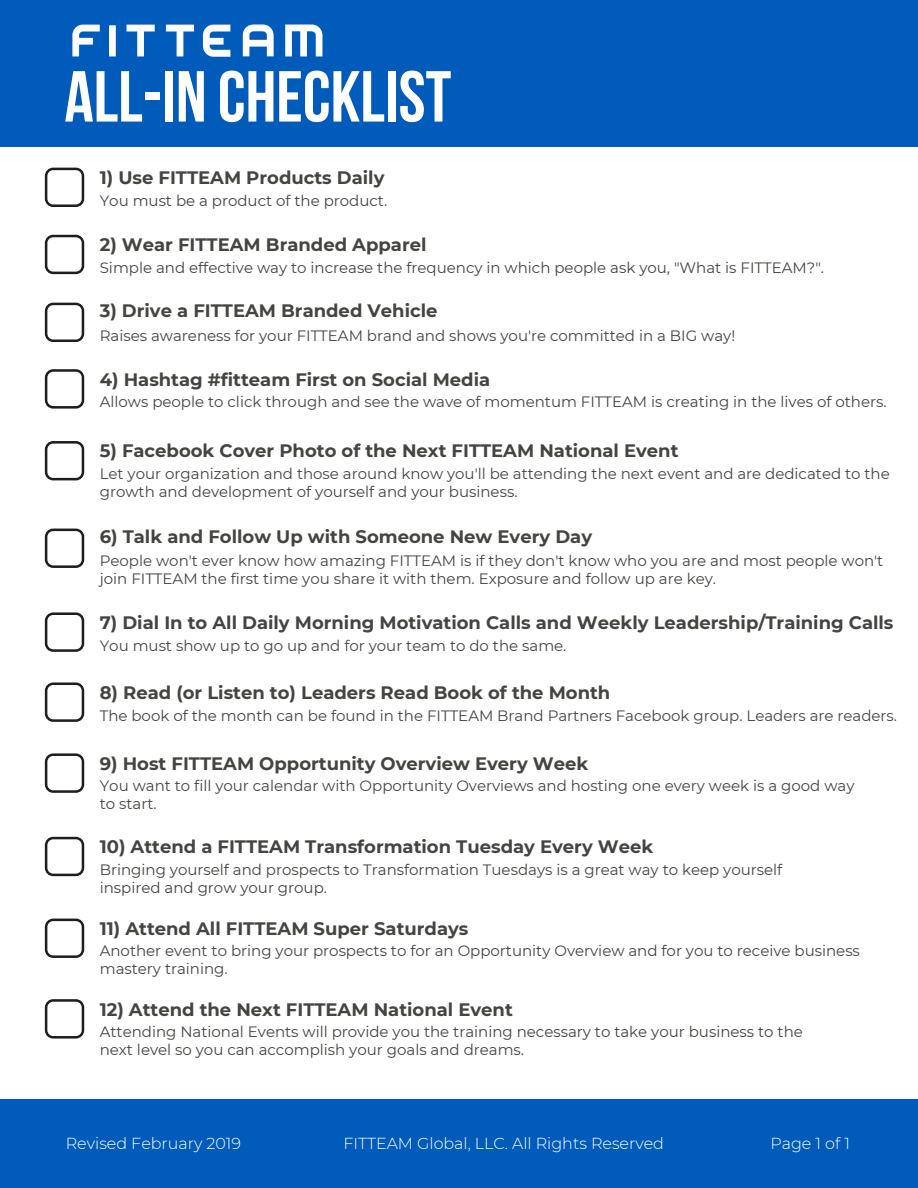
<style>
.page{position:relative;width:918px;height:1188px;background:#fff}
.page>*{position:absolute;margin:0;border:0;box-sizing:border-box;transform-origin:0 0}
.t1{font:72px "Bebas Neue Cyrillic";color:#fff}
.t2{font:700 18px "Montserrat";color:#444440}
.t3{font:300 15.9px "Montserrat";color:#fff}
.t4{font:15px/18px "Montserrat";color:#444440}
</style>
<div class="page">
<div style="left:0;top:0;width:918px;height:146px;background:#005bbb"></div>
<img style="left:72px;top:24px;width:251px;height:33px">
<div style="left:0;top:1099px;width:918px;height:89px;background:#005bbb"></div>
<svg style="left:45px;top:168px;width:39px;height:39px"></svg>
<svg style="left:45px;top:235px;width:39px;height:39px"></svg>
<svg style="left:45px;top:303px;width:39px;height:39px"></svg>
<svg style="left:45px;top:369px;width:39px;height:40px"></svg>
<svg style="left:45px;top:441px;width:39px;height:39px"></svg>
<svg style="left:45px;top:529px;width:39px;height:39px"></svg>
<svg style="left:45px;top:612px;width:39px;height:40px"></svg>
<svg style="left:45px;top:682px;width:39px;height:40px"></svg>
<svg style="left:45px;top:753px;width:39px;height:40px"></svg>
<svg style="left:45px;top:837px;width:39px;height:39px"></svg>
<svg style="left:45px;top:919px;width:39px;height:39px"></svg>
<svg style="left:45px;top:999px;width:39px;height:40px"></svg>
<h1 class="t1" style="left:64px;top:68px;width:389px">ALL-IN CHECKLIST</h1>
<p class="t2" style="left:100px;top:167px;width:286px">1) Use FITTEAM Products Daily</p>
<p class="t4" style="left:100px;top:191px;width:289px">You must be a product of the product.</p>
<p class="t2" style="left:100px;top:234px;width:328px">2) Wear FITTEAM Branded Apparel</p>
<p class="t4" style="left:100px;top:259px;width:726px">Simple and effective way to increase the frequency in which people ask you, "What is FITTEAM?".</p>
<p class="t2" style="left:100px;top:300px;width:339px">3) Drive a FITTEAM Branded Vehicle</p>
<p class="t4" style="left:100px;top:326px;width:637px">Raises awareness for your FITTEAM brand and shows you're committed in a BIG way!</p>
<p class="t2" style="left:100px;top:368px;width:392px">4) Hashtag #fitteam First on Social Media</p>
<p class="t4" style="left:100px;top:393px;width:788px">Allows people to click through and see the wave of momentum FITTEAM is creating in the lives of others.</p>
<p class="t2" style="left:100px;top:440px;width:580px">5) Facebook Cover Photo of the Next FITTEAM National Event</p>
<p class="t4" style="left:100px;top:465px;width:792px">Let your organization and those around know you'll be attending the next event and are dedicated to the growth and development of yourself and your business.</p>
<p class="t2" style="left:100px;top:526px;width:494px">6) Talk and Follow Up with Someone New Every Day</p>
<p class="t4" style="left:100px;top:552px;width:785px">People won't ever know how amazing FITTEAM is if they don't know who you are and most people won't join FITTEAM the first time you share it with them. Exposure and follow up are key.</p>
<p class="t2" style="left:100px;top:611px;width:795px">7) Dial In to All Daily Morning Motivation Calls and Weekly Leadership/Training Calls</p>
<p class="t4" style="left:100px;top:636px;width:468px">You must show up to go up and for your team to do the same.</p>
<p class="t2" style="left:100px;top:681px;width:512px">8) Read (or Listen to) Leaders Read Book of the Month</p>
<p class="t4" style="left:100px;top:706px;width:799px">The book of the month can be found in the FITTEAM Brand Partners Facebook group. Leaders are readers.</p>
<p class="t2" style="left:100px;top:752px;width:490px">9) Host FITTEAM Opportunity Overview Every Week</p>
<p class="t4" style="left:100px;top:777px;width:756px">You want to fill your calendar with Opportunity Overviews and hosting one every week is a good way to start.</p>
<p class="t2" style="left:100px;top:836px;width:555px">10) Attend a FITTEAM Transformation Tuesday Every Week</p>
<p class="t4" style="left:100px;top:860px;width:684px">Bringing yourself and prospects to Transformation Tuesdays is a great way to keep yourself inspired and grow your group.</p>
<p class="t2" style="left:100px;top:918px;width:370px">11) Attend All FITTEAM Super Saturdays</p>
<p class="t4" style="left:100px;top:942px;width:762px">Another event to bring your prospects to for an Opportunity Overview and for you to receive business mastery training.</p>
<p class="t2" style="left:100px;top:998px;width:415px">12) Attend the Next FITTEAM National Event</p>
<p class="t4" style="left:100px;top:1023px;width:705px">Attending National Events will provide you the training necessary to take your business to the next level so you can accomplish your goals and dreams.</p>
<p class="t3" style="left:66px;top:1134px;width:177px">Revised February 2019</p>
<p class="t3" style="left:343px;top:1134px;width:322px">FITTEAM Global, LLC. All Rights Reserved</p>
<p class="t3" style="left:770px;top:1134px;width:81px">Page 1 of 1</p>
</div>
